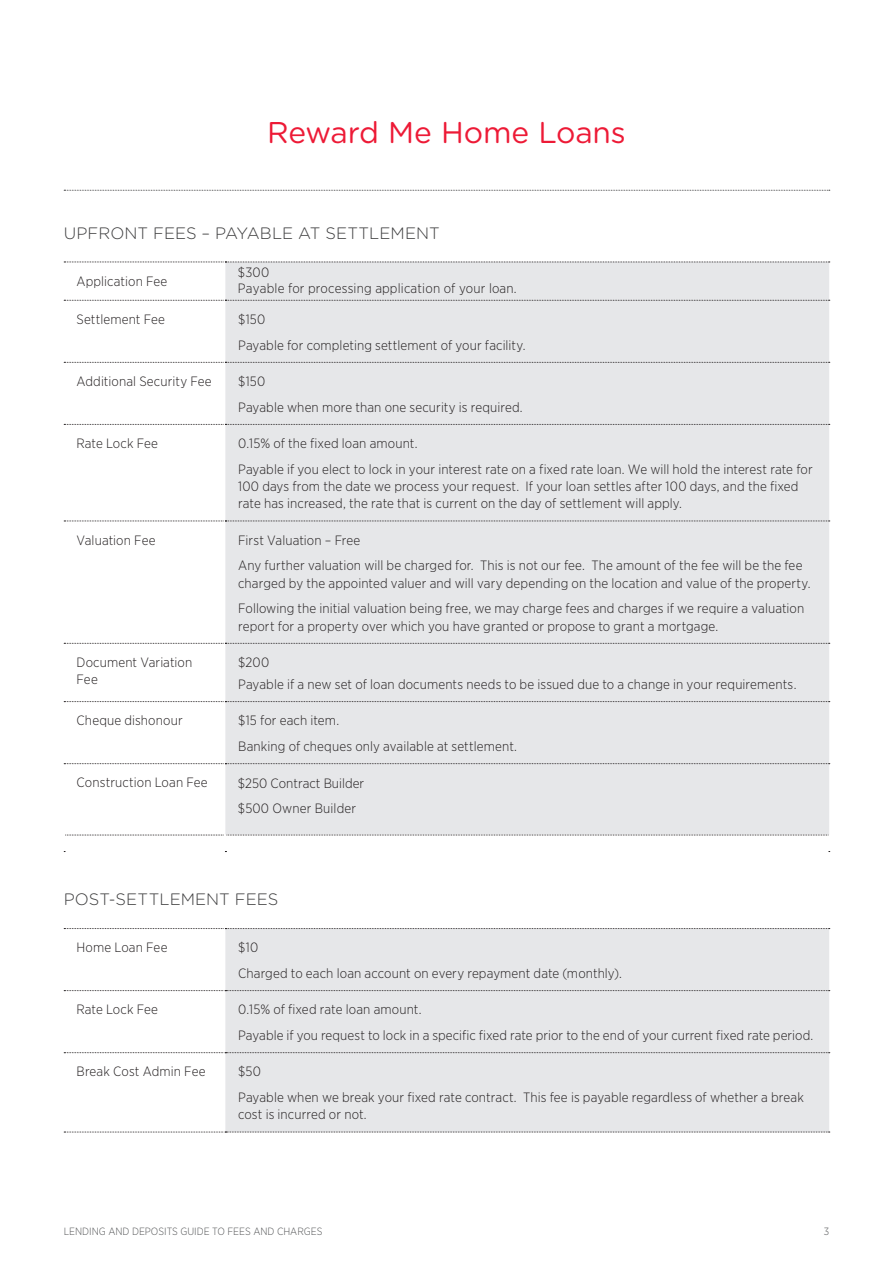
<style>
.page{position:relative;width:893px;height:1263px;background:#fff}
.page>*{position:absolute;margin:0;border:0;box-sizing:border-box;transform-origin:0 0}
.Heading{font:30px "Gotham Rounded";letter-spacing:-.005em;color:#ed1a36}
.t1{font:300 16.5px "Gotham Rounded";color:#3e3e3f}
.Table_Body_centre{font:300 13.5px/17.2px "Gotham Narrow";letter-spacing:.01em;color:#231f20}
.t2{font:300 10.5px "Gotham Narrow";color:#545557}
</style>
<div class="page">
<svg style="left:64px;top:299px;width:160px;height:537px"></svg>
<div style="left:225px;top:263px;width:604px;height:571px;background:#e6e7e9"></div>
<svg style="left:64px;top:262px;width:766px;height:1px"></svg>
<svg style="left:64px;top:300px;width:766px;height:1px"></svg>
<svg style="left:64px;top:362px;width:766px;height:1px"></svg>
<svg style="left:64px;top:424px;width:766px;height:1px"></svg>
<svg style="left:64px;top:521px;width:766px;height:1px"></svg>
<svg style="left:64px;top:643px;width:766px;height:1px"></svg>
<svg style="left:64px;top:701px;width:766px;height:1px"></svg>
<svg style="left:64px;top:763px;width:766px;height:1px"></svg>
<svg style="left:66px;top:835px;width:762px;height:1px"></svg>
<svg style="left:64px;top:928px;width:766px;height:205px"></svg>
<svg style="left:64px;top:190px;width:766px;height:1px"></svg>
<p class="Heading" style="left:267px;top:112px;width:360px">Reward Me Home Loans</p>
<p class="t1" style="left:64px;top:222px;width:377px">UPFRONT FEES – PAYABLE AT SETTLEMENT</p>
<p class="Table_Body_centre" style="left:77px;top:272px;width:92px">Application Fee</p>
<p class="Table_Body_centre" style="left:238px;top:264px;width:280px;line-height:16px">$300<br>Payable for processing application of your loan.</p>
<p class="Table_Body_centre" style="left:77px;top:310px;width:90px">Settlement Fee</p>
<p class="Table_Body_centre" style="left:238px;top:310px;width:29px">$150</p>
<p class="Table_Body_centre" style="left:238px;top:336px;width:289px">Payable for completing settlement of your facility.</p>
<p class="Table_Body_centre" style="left:77px;top:372px;width:137px">Additional Security Fee</p>
<p class="Table_Body_centre" style="left:238px;top:372px;width:29px">$150</p>
<p class="Table_Body_centre" style="left:238px;top:398px;width:286px">Payable when more than one security is required.</p>
<p class="Table_Body_centre" style="left:77px;top:434px;width:83px">Rate Lock Fee</p>
<p class="Table_Body_centre" style="left:238px;top:434px;width:181px">0.15% of the fixed loan amount.</p>
<p class="Table_Body_centre" style="left:238px;top:460px;width:576px">Payable if you elect to lock in your interest rate on a fixed rate loan. We will hold the interest rate for<br>100 days from the date we process your request. If your loan settles after 100 days, and the fixed rate has increased, the rate that is current on the day of settlement will apply.</p>
<p class="Table_Body_centre" style="left:77px;top:531px;width:80px">Valuation Fee</p>
<p class="Table_Body_centre" style="left:238px;top:531px;width:124px">First Valuation – Free</p>
<p class="Table_Body_centre" style="left:238px;top:557px;width:574px">Any further valuation will be charged for. This is not our fee. The amount of the fee will be the fee charged by the appointed valuer and will vary depending on the location and value of the property.</p>
<p class="Table_Body_centre" style="left:238px;top:600px;width:568px">Following the initial valuation being free, we may charge fees and charges if we require a valuation report for a property over which you have granted or propose to grant a mortgage.</p>
<p class="Table_Body_centre" style="left:77px;top:653px;width:117px">Document Variation<br>Fee</p>
<p class="Table_Body_centre" style="left:238px;top:653px;width:33px">$200</p>
<p class="Table_Body_centre" style="left:238px;top:675px;width:560px">Payable if a new set of loan documents needs to be issued due to a change in your requirements.</p>
<p class="Table_Body_centre" style="left:77px;top:711px;width:108px">Cheque dishonour</p>
<p class="Table_Body_centre" style="left:238px;top:711px;width:103px">$15 for each item.</p>
<p class="Table_Body_centre" style="left:238px;top:737px;width:280px">Banking of cheques only available at settlement.</p>
<p class="Table_Body_centre" style="left:77px;top:774px;width:133px">Construction Loan Fee</p>
<p class="Table_Body_centre" style="left:238px;top:770px;width:128px;line-height:25.8px">$250 Contract Builder $500 Owner Builder</p>
<p class="t1" style="left:64px;top:888px;width:216px">POST-SETTLEMENT FEES</p>
<p class="Table_Body_centre" style="left:77px;top:938px;width:92px">Home Loan Fee</p>
<p class="Table_Body_centre" style="left:238px;top:938px;width:22px">$10</p>
<p class="Table_Body_centre" style="left:238px;top:964px;width:385px">Charged to each loan account on every repayment date (monthly).</p>
<p class="Table_Body_centre" style="left:77px;top:1000px;width:83px">Rate Lock Fee</p>
<p class="Table_Body_centre" style="left:238px;top:1000px;width:185px">0.15% of fixed rate loan amount.</p>
<p class="Table_Body_centre" style="left:238px;top:1026px;width:577px">Payable if you request to lock in a specific fixed rate prior to the end of your current fixed rate period.</p>
<p class="Table_Body_centre" style="left:77px;top:1062px;width:130px">Break Cost Admin Fee</p>
<p class="Table_Body_centre" style="left:238px;top:1062px;width:24px">$50</p>
<p class="Table_Body_centre" style="left:238px;top:1088px;width:567px">Payable when we break your fixed rate contract. This fee is payable regardless of whether a break cost is incurred or not.</p>
<p class="t2" style="left:64px;top:1225px;width:260px">LENDING AND DEPOSITS GUIDE TO FEES AND CHARGES</p>
<p class="t2" style="left:824px;top:1225px;width:7px">3</p>
</div>
